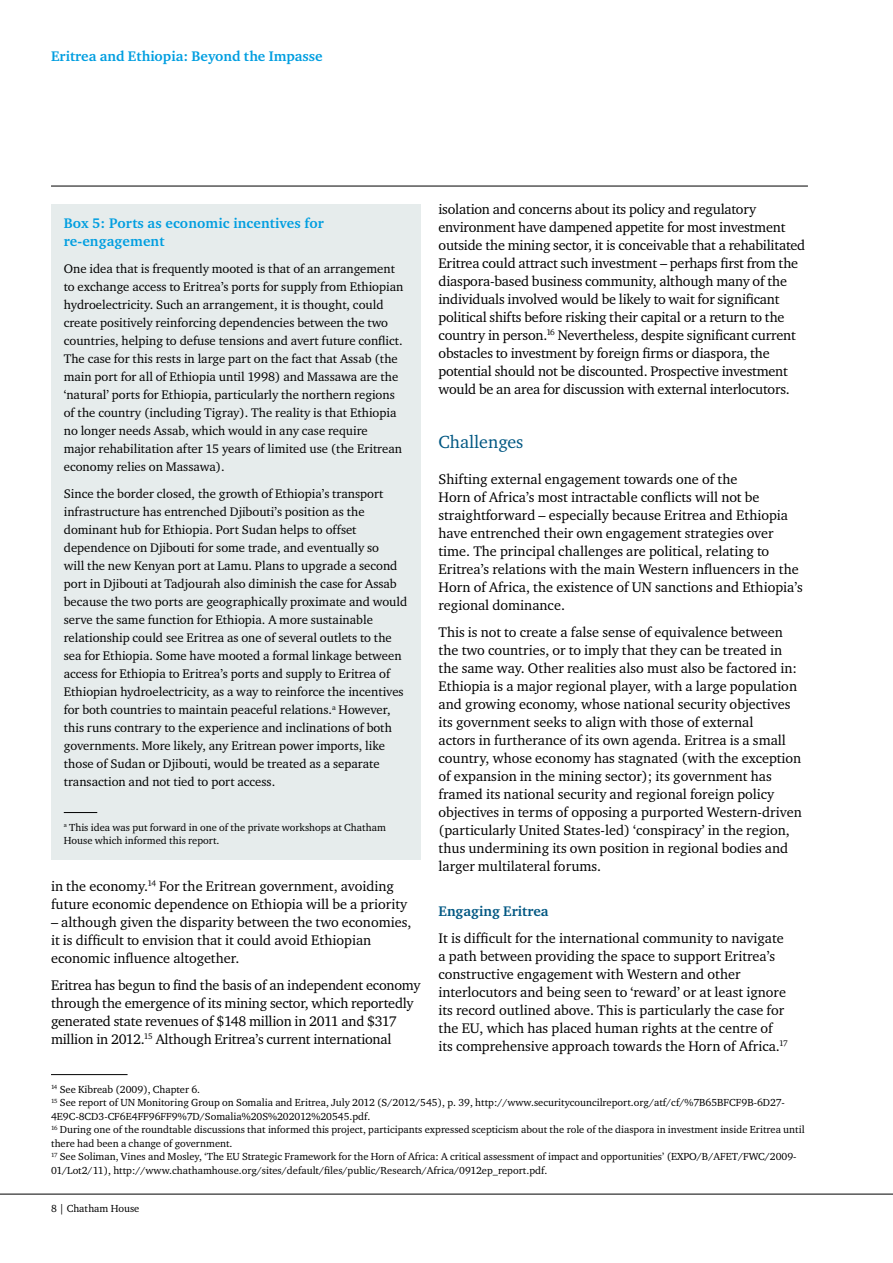
<style>
.page{position:relative;width:893px;height:1263px;background:#fff}
.page>*{position:absolute;margin:0;border:0;box-sizing:border-box;transform-origin:0 0}
.t1{font:18px "Charter ITC";color:#005782}
.t2{font:14.25px/18px "Charter ITC";color:#000}
.t3{font:700 14.25px/18px "Charter ITC";letter-spacing:.01em;color:#009ee0}
.t4{font:700 14.25px "Charter ITC";color:#005782}
.t5{font:12.75px/18px "Charter ITC";color:#000}
.t6{font:10.5px/13.5px "Charter ITC";color:#000}
</style>
<div class="page">
<hr style="left:51px;top:186px;width:757px;height:1px;background:#000">
<hr style="left:0;top:1194px;width:892px;height:1px;background:#000">
<hr style="left:51px;top:1074px;width:77px;height:1px;background:#000">
<div style="left:51px;top:204px;width:369px;height:656px;background:#e6ecec"></div>
<hr style="left:64px;top:812px;width:33px;height:1px;background:#000">
<p class="t3" style="left:51px;top:46px;width:273px">Eritrea and Ethiopia: Beyond the Impasse</p>
<p class="t2" style="left:438px;top:199px;width:368px">isolation and concerns about its policy and regulatory environment have dampened appetite for most investment outside the mining sector, it is conceivable that a rehabilitated Eritrea could attract such investment – perhaps first from the diaspora-based business community, although many of the individuals involved would be likely to wait for significant political shifts before risking their capital or a return to the country in person.<sup>16</sup> Nevertheless, despite significant current obstacles to investment by foreign firms or diaspora, the potential should not be discounted. Prospective investment would be an area for discussion with external interlocutors.</p>
<p class="t3" style="left:64px;top:214px;width:262px">Box 5: Ports as economic incentives for re-engagement</p>
<p class="t5" style="left:64px;top:259px;width:341px">One idea that is frequently mooted is that of an arrangement to exchange access to Eritrea’s ports for supply from Ethiopian hydroelectricity. Such an arrangement, it is thought, could create positively reinforcing dependencies between the two countries, helping to defuse tensions and avert future conflict.<br>The case for this rests in large part on the fact that Assab (the main port for all of Ethiopia until 1998) and Massawa are the ‘natural’ ports for Ethiopia, particularly the northern regions of the country (including Tigray). The reality is that Ethiopia no longer needs Assab, which would in any case require<br>major rehabilitation after 15 years of limited use (the Eritrean economy relies on Massawa).</p>
<p class="t5" style="left:64px;top:484px;width:345px">Since the border closed, the growth of Ethiopia’s transport infrastructure has entrenched Djibouti’s position as the dominant hub for Ethiopia. Port Sudan helps to offset dependence on Djibouti for some trade, and eventually so<br>will the new Kenyan port at Lamu. Plans to upgrade a second port in Djibouti at Tadjourah also diminish the case for Assab because the two ports are geographically proximate and would serve the same function for Ethiopia. A more sustainable relationship could see Eritrea as one of several outlets to the sea for Ethiopia. Some have mooted a formal linkage between access for Ethiopia to Eritrea’s ports and supply to Eritrea of Ethiopian hydroelectricity, as a way to reinforce the incentives for both countries to maintain peaceful relations.<sup>a</sup> However, this runs contrary to the experience and inclinations of both governments. More likely, any Eritrean power imports, like those of Sudan or Djibouti, would be treated as a separate transaction and not tied to port access.</p>
<p class="t6" style="left:64px;top:820px;width:324px"><sup>a</sup> This idea was put forward in one of the private workshops at Chatham<br>House which informed this report.</p>
<p class="t1" style="left:438px;top:430px;width:86px">Challenges</p>
<p class="t2" style="left:438px;top:469px;width:366px">Shifting external engagement towards one of the<br>Horn of Africa’s most intractable conflicts will not be straightforward – especially because Eritrea and Ethiopia have entrenched their own engagement strategies over time. The principal challenges are political, relating to Eritrea’s relations with the main Western influencers in the Horn of Africa, the existence of UN sanctions and Ethiopia’s regional dominance.</p>
<p class="t2" style="left:438px;top:622px;width:365px">This is not to create a false sense of equivalence between the two countries, or to imply that they can be treated in the same way. Other realities also must also be factored in:<br>Ethiopia is a major regional player, with a large population and growing economy, whose national security objectives its government seeks to align with those of external<br>actors in furtherance of its own agenda. Eritrea is a small country, whose economy has stagnated (with the exception of expansion in the mining sector); its government has framed its national security and regional foreign policy objectives in terms of opposing a purported Western-driven (particularly United States-led) ‘conspiracy’ in the region, thus undermining its own position in regional bodies and larger multilateral forums.</p>
<p class="t4" style="left:438px;top:902px;width:112px">Engaging Eritrea</p>
<p class="t2" style="left:438px;top:928px;width:351px">It is difficult for the international community to navigate a path between providing the space to support Eritrea’s constructive engagement with Western and other interlocutors and being seen to ‘reward’ or at least ignore its record outlined above. This is particularly the case for the EU, which has placed human rights at the centre of its comprehensive approach towards the Horn of Africa.<sup>17</sup></p>
<p class="t6" style="left:51px;top:1082px;width:755px"><sup>14</sup> See Kibreab (2009), Chapter 6.<br><sup>15</sup> See report of UN Monitoring Group on Somalia and Eritrea, July 2012 (S/2012/545), p. 39, http://www.securitycouncilreport.org/atf/cf/%7B65BFCF9B-6D27- 4E9C-8CD3-CF6E4FF96FF9%7D/Somalia%20S%202012%20545.pdf.<br><sup>16</sup> During one of the roundtable discussions that informed this project, participants expressed scepticism about the role of the diaspora in investment inside Eritrea until there had been a change of government.<br><sup>17</sup> See Soliman, Vines and Mosley, ‘The EU Strategic Framework for the Horn of Africa: A critical assessment of impact and opportunities’ (EXPO/B/AFET/FWC/2009- 01/Lot2/11), http://www.chathamhouse.org/sites/default/files/public/Research/Africa/0912ep_report.pdf.</p>
<p class="t2" style="left:51px;top:877px;width:358px">in the economy.<sup>14</sup> For the Eritrean government, avoiding future economic dependence on Ethiopia will be a priority</p>
<p class="t2" style="left:51px;top:913px;width:362px">– although given the disparity between the two economies, it is difficult to envision that it could avoid Ethiopian economic influence altogether.</p>
<p class="t2" style="left:51px;top:976px;width:371px">Eritrea has begun to find the basis of an independent economy through the emergence of its mining sector, which reportedly generated state revenues of $148 million in 2011 and $317 million in 2012.<sup>15</sup> Although Eritrea’s current international</p>
<p class="t6" style="left:51px;top:1201px;width:90px">8 | Chatham House</p>
</div>
